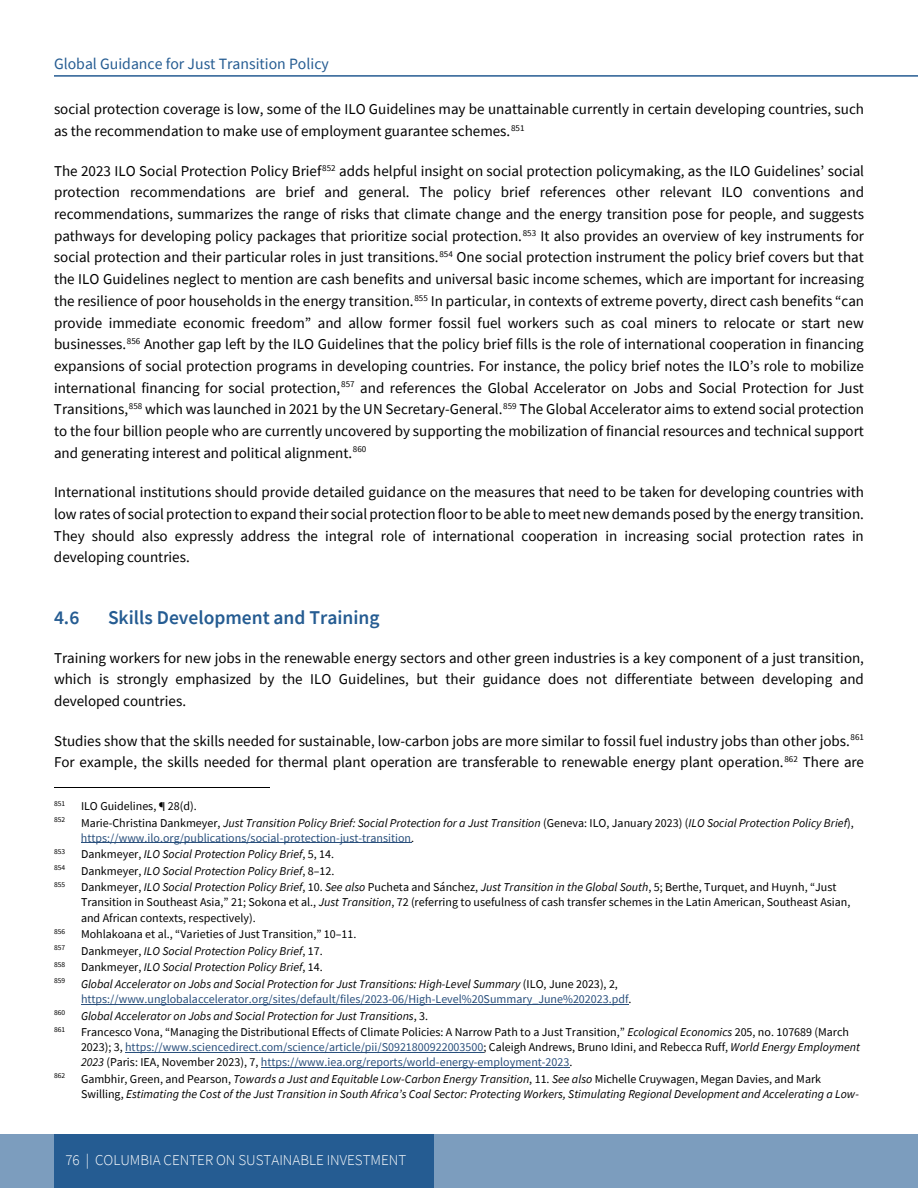
<style>
.page{position:relative;width:918px;height:1188px;background:#fff}
.page>*{position:absolute;margin:0;border:0;box-sizing:border-box;transform-origin:0 0}
.t1{font:600 19.5px "Source Sans Pro";color:#255c92}
.t2{font:15.75px "Source Sans Pro";color:#255c92}
.t3{font:15px/21.8px "Source Sans Pro";color:#000;text-align:justify}
.t4{font:300 15px "Source Sans Pro";color:#fff}
.t5{font:12px/15px "Source Sans Pro";color:#000}
.t6{font:italic 12px/15px "Source Sans Pro";color:#000}
.t7{font:12px/15px "Source Sans Pro";color:#294f7c}
.t8{font:7.5px "Source Sans Pro";letter-spacing:-.005em;color:#000}
.s1{font-style:normal}
.s2{font-style:normal;color:#294f7c}
.s3{font-style:italic}
.s4{font-style:italic;color:#000}
.s5{color:#000}
.s6{color:#294f7c}
</style>
<div class="page">
<div style="left:0;top:1134px;width:918px;height:54px;background:#7c9dbe"></div>
<div style="left:54px;top:1134px;width:379px;height:54px;background:#255c92"></div>
<hr style="left:54px;top:75px;width:864px;height:2px;background:#255c92">
<hr style="left:54px;top:787px;width:216px;height:1px;background:#000">
<hr style="left:81px;top:842px;width:330px;height:1px;background:#294f7c">
<hr style="left:81px;top:1004px;width:548px;height:1px;background:#294f7c">
<hr style="left:125px;top:1052px;width:358px;height:1px;background:#294f7c">
<hr style="left:261px;top:1067px;width:309px;height:1px;background:#294f7c">
<p class="t2" style="left:54px;top:54px;width:276px">Global Guidance for Just Transition Policy</p>
<p class="t3" style="left:54px;top:98px;width:812px">social protection coverage is low, some of the ILO Guidelines may be unattainable currently in certain developing countries, such as the recommendation to make use of employment guarantee schemes.<sup>851</sup></p>
<p class="t3" style="left:54px;top:160px;width:812px">The 2023 ILO Social Protection Policy Brief<sup>852</sup> adds helpful insight on social protection policymaking, as the ILO Guidelines’ social protection recommendations are brief and general. The policy brief references other relevant ILO conventions and recommendations, summarizes the range of risks that climate change and the energy transition pose for people, and suggests pathways for developing policy packages that prioritize social protection.<sup>853</sup> It also provides an overview of key instruments for social protection and their particular roles in just transitions.<sup>854</sup> One social protection instrument the policy brief covers but that the ILO Guidelines neglect to mention are cash benefits and universal basic income schemes, which are important for increasing the resilience of poor households in the energy transition.<sup>855</sup> In particular, in contexts of extreme poverty, direct cash benefits “can provide immediate economic freedom” and allow former fossil fuel workers such as coal miners to relocate or start new businesses.<sup>856</sup> Another gap left by the ILO Guidelines that the policy brief fills is the role of international cooperation in financing expansions of social protection programs in developing countries. For instance, the policy brief notes the ILO’s role to mobilize international financing for social protection,<sup>857</sup> and references the Global Accelerator on Jobs and Social Protection for Just Transitions,<sup>858</sup> which was launched in 2021 by the UN Secretary-General.<sup>859</sup> The Global Accelerator aims to extend social protection to the four billion people who are currently uncovered by supporting the mobilization of financial resources and technical support and generating interest and political alignment.<sup>860</sup></p>
<p class="t3" style="left:54px;top:481px;width:811px">International institutions should provide detailed guidance on the measures that need to be taken for developing countries with low rates of social protection to expand their social protection floor to be able to meet new demands posed by the energy transition.<br>They should also expressly address the integral role of international cooperation in increasing social protection rates in developing countries.</p>
<h2 class="t1" style="left:54px;top:605px;width:27px">4.6</h2>
<h2 class="t1" style="left:108px;top:605px;width:273px">Skills Development and Training</h2>
<p class="t3" style="left:54px;top:647px;width:812px">Training workers for new jobs in the renewable energy sectors and other green industries is a key component of a just transition, which is strongly emphasized by the ILO Guidelines, but their guidance does not differentiate between developing and developed countries.</p>
<p class="t3" style="left:54px;top:730px;width:812px">Studies show that the skills needed for sustainable, low-carbon jobs are more similar to fossil fuel industry jobs than other jobs.<sup>861<br></sup>For example, the skills needed for thermal plant operation are transferable to renewable energy plant operation.<sup>862</sup> There are</p>
<p class="t8" style="left:54px;top:798px;width:13px">851</p>
<p class="t5" style="left:81px;top:798px;width:117px">ILO Guidelines, ¶ 28(d).</p>
<p class="t8" style="left:54px;top:815px;width:13px">852</p>
<p class="t6" style="left:81px;top:815px;width:774px"><span class="s1">Marie-Christina Dankmeyer,</span> Just Transition Policy Brief: Social Protection for a Just Transition <span class="s1">(Geneva: ILO, January 2023) (</span>ILO Social Protection Policy Brief<span class="s1">), </span><span class="s2">https://www.ilo.org/publications/social-protection-just-transition</span><span class="s1">.</span></p>
<p class="t8" style="left:54px;top:846px;width:13px">853</p>
<p class="t6" style="left:81px;top:847px;width:255px"><span class="s1">Dankmeyer,</span> ILO Social Protection Policy Brief<span class="s1">, 5, 14.</span></p>
<p class="t8" style="left:54px;top:863px;width:13px">854</p>
<p class="t6" style="left:81px;top:863px;width:255px"><span class="s1">Dankmeyer,</span> ILO Social Protection Policy Brief<span class="s1">, 8–12.</span></p>
<p class="t8" style="left:54px;top:880px;width:13px">855</p>
<p class="t5" style="left:81px;top:880px;width:771px">Dankmeyer, <span class="s3">ILO Social Protection Policy Brief</span>, 10. <span class="s3">See also</span> Pucheta and Sánchez, <span class="s3">Just Transition in the Global South</span>, 5; Berthe, Turquet, and Huynh, “Just<br>Transition in Southeast Asia,” 21; Sokona et al., <span class="s3">Just Transition</span>, 72 (referring to usefulness of cash transfer schemes in the Latin American, Southeast Asian, and African contexts, respectively).</p>
<p class="t8" style="left:54px;top:926px;width:13px">856</p>
<p class="t5" style="left:81px;top:927px;width:277px">Mohlakoana et al., “Varieties of Just Transition,” 10–11.</p>
<p class="t8" style="left:54px;top:943px;width:13px">857</p>
<p class="t6" style="left:81px;top:943px;width:243px"><span class="s1">Dankmeyer,</span> ILO Social Protection Policy Brief<span class="s1">, 17.</span></p>
<p class="t8" style="left:54px;top:960px;width:13px">858</p>
<p class="t6" style="left:81px;top:960px;width:243px"><span class="s1">Dankmeyer,</span> ILO Social Protection Policy Brief<span class="s1">, 14.</span></p>
<p class="t8" style="left:54px;top:976px;width:13px">859</p>
<p class="t7" style="left:81px;top:976px;width:552px"><span class="s4">Global Accelerator on Jobs and Social Protection for Just Transitions: High-Level Summary</span> <span class="s5">(ILO, June 2023), 2, </span>https://www.unglobalaccelerator.org/sites/default/files/2023-06/High-Level%20Summary_June%202023.pdf<span class="s5">.</span></p>
<p class="t8" style="left:54px;top:1008px;width:13px">860</p>
<p class="t6" style="left:81px;top:1008px;width:349px">Global Accelerator on Jobs and Social Protection for Just Transitions<span class="s1">, 3.</span></p>
<p class="t8" style="left:54px;top:1024px;width:13px">861</p>
<p class="t5" style="left:81px;top:1025px;width:780px">Francesco Vona, “Managing the Distributional Effects of Climate Policies: A Narrow Path to a Just Transition,” <span class="s3">Ecological Economics</span> 205, no. 107689 (March<br>2023); 3, <span class="s6">https://www.sciencedirect.com/science/article/pii/S0921800922003500</span>; Caleigh Andrews, Bruno Idini, and Rebecca Ruff, <span class="s3">World Energy Employment<br>2023</span> (Paris: IEA, November 2023), 7, <span class="s6">https://www.iea.org/reports/world-energy-employment-2023</span>.</p>
<p class="t8" style="left:54px;top:1071px;width:13px">862</p>
<p class="t6" style="left:81px;top:1071px;width:779px"><span class="s1">Gambhir, Green, and Pearson,</span> Towards a Just and Equitable Low-Carbon Energy Transition<span class="s1">, 11.</span> See also <span class="s1">Michelle Cruywagen, Megan Davies, and Mark<br>Swilling,</span> Estimating the Cost of the Just Transition in South Africa’s Coal Sector: Protecting Workers, Stimulating Regional Development and Accelerating a Low-</p>
<p class="t4" style="left:65px;top:1151px;width:343px">76 | COLUMBIA CENTER ON SUSTAINABLE INVESTMENT</p>
</div>
